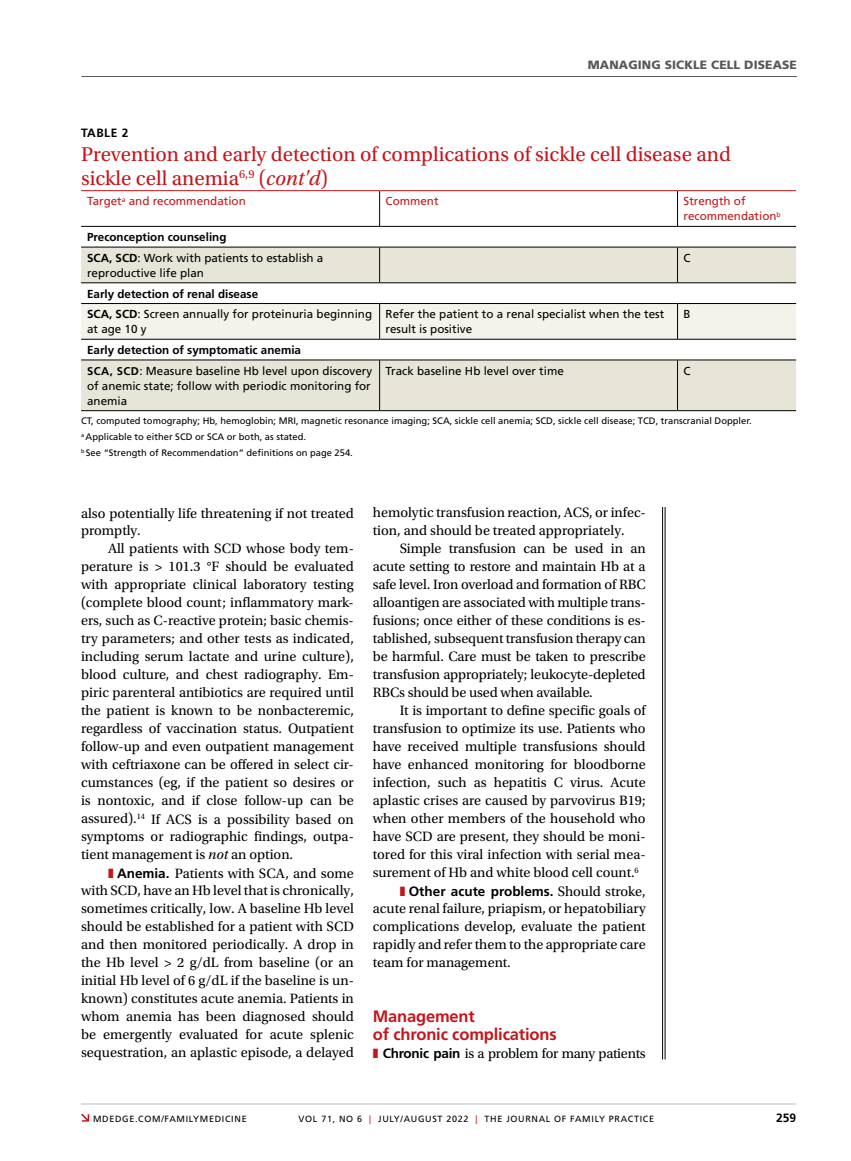
<style>
.page{position:relative;width:851px;height:1161px;background:#fff}
.page>*{position:absolute;margin:0;border:0;box-sizing:border-box;transform-origin:0 0}
.t1{font:21px/24px "Utopia Std";color:#c4161c}
.t2{font:700 16.5px/18px "Frutiger LT Std";letter-spacing:-.01em;color:#c4161c}
.t3{font:14.25px/18px "Utopia Std";color:#000;text-align:justify}
.t4{font:14.25px "Utopia Std";letter-spacing:-.02em;color:#000}
.t5{font:700 13.5px "Frutiger LT Std";color:#000}
.t6{font:900 12px "Frutiger LT Std";letter-spacing:.01em;color:#58595b}
.t7{font:700 12px "Frutiger LT Std";letter-spacing:.02em;color:#000}
.t8{font:11.7px/20.7px "Frutiger LT Std";color:#000}
.t9{font:700 11.7px/20.7px "Frutiger LT Std";color:#000}
.t10{font:11.7px/15px "Frutiger LT Std";color:#c4161c}
.t11{font:9.3px/16.4px "Frutiger LT Std";color:#000}
.t12{font:9px "Frutiger LT Std";letter-spacing:.075em;color:#000}
.s1{font-style:italic}
.s2{font-weight:400}
.s3{font-weight:700}
.s4{font-weight:700;font-size:11.25px}
.s5{font-family:"Frutiger LT Std";font-weight:700;font-size:13.5px}
.s6{font-family:"Utopia Std";font-weight:400;font-size:14.25px}
.s7{color:#c4161c}
</style>
<div class="page">
<hr style="left:81px;top:76px;width:716px;height:1px;background:#58595b">
<svg style="left:81px;top:1114px;width:8px;height:8px"></svg>
<hr style="left:81px;top:1104px;width:715px;height:1px;background:#bcbec0">
<hr style="left:664px;top:507px;width:1px;height:552px;background:#000">
<hr style="left:662px;top:507px;width:1px;height:552px;background:#000">
<svg style="left:81px;top:248px;width:715px;height:162px;fill:#e7e5d8"></svg>
<div style="left:81px;top:304px;width:715px;height:35px;background:#f3f2eb"></div>
<hr style="left:379px;top:191px;width:1px;height:35px;background:#000">
<hr style="left:677px;top:191px;width:1px;height:35px;background:#000">
<hr style="left:81px;top:226px;width:298px;height:1px;background:#000">
<hr style="left:379px;top:226px;width:298px;height:1px;background:#000">
<hr style="left:677px;top:226px;width:119px;height:1px;background:#000">
<hr style="left:81px;top:247px;width:298px;height:1px;background:#000">
<hr style="left:379px;top:247px;width:298px;height:1px;background:#000">
<hr style="left:379px;top:247px;width:1px;height:35px;background:#000">
<hr style="left:677px;top:247px;width:119px;height:1px;background:#000">
<hr style="left:677px;top:247px;width:1px;height:35px;background:#000">
<hr style="left:81px;top:282px;width:298px;height:1px;background:#000">
<hr style="left:379px;top:282px;width:298px;height:1px;background:#000">
<hr style="left:677px;top:282px;width:119px;height:1px;background:#000">
<hr style="left:81px;top:303px;width:298px;height:1px;background:#000">
<hr style="left:379px;top:303px;width:298px;height:1px;background:#000">
<hr style="left:379px;top:304px;width:1px;height:35px;background:#000">
<hr style="left:677px;top:303px;width:119px;height:1px;background:#000">
<hr style="left:677px;top:304px;width:1px;height:35px;background:#000">
<hr style="left:81px;top:339px;width:298px;height:1px;background:#000">
<hr style="left:379px;top:339px;width:298px;height:1px;background:#000">
<hr style="left:677px;top:339px;width:119px;height:1px;background:#000">
<hr style="left:81px;top:360px;width:298px;height:1px;background:#000">
<hr style="left:379px;top:360px;width:298px;height:1px;background:#000">
<hr style="left:379px;top:360px;width:1px;height:50px;background:#000">
<hr style="left:677px;top:360px;width:119px;height:1px;background:#000">
<hr style="left:677px;top:360px;width:1px;height:50px;background:#000">
<hr style="left:81px;top:410px;width:298px;height:1px;background:#000">
<hr style="left:379px;top:410px;width:298px;height:1px;background:#000">
<hr style="left:677px;top:410px;width:119px;height:1px;background:#000">
<hr style="left:81px;top:190px;width:298px;height:1px;background:#c4161c">
<hr style="left:379px;top:190px;width:298px;height:1px;background:#c4161c">
<hr style="left:677px;top:190px;width:119px;height:1px;background:#c4161c">
<p class="t6" style="left:588px;top:58px;width:210px">MANAGING SICKLE CELL DISEASE</p>
<p class="t7" style="left:81px;top:125px;width:49px">TABLE 2</p>
<h1 class="t1" style="left:81px;top:142px;width:651px">Prevention and early detection of complications of sickle cell disease and sickle cell anemia<sup>6,9</sup> (<span class="s1">cont'd</span>)</h1>
<p class="t10" style="left:87px;top:194px;width:160px">Target<sup>a</sup> and recommendation</p>
<p class="t10" style="left:385px;top:194px;width:54px">Comment</p>
<p class="t10" style="left:683px;top:194px;width:99px">Strength of recommendation<sup>b</sup></p>
<p class="t9" style="left:87px;top:227px;width:238px">Preconception counseling<br>SCA, SCD<span class="s2">: Work with patients to establish a</span></p>
<p class="t8" style="left:87px;top:262px;width:118px">reproductive life plan</p>
<p class="t8" style="left:683px;top:247px;width:9px">C</p>
<p class="t8" style="left:87px;top:283px;width:286px"><span class="s3">Early detection of renal disease<br>SCA, SCD</span>: Screen annually for proteinuria beginning</p>
<p class="t8" style="left:87px;top:319px;width:61px">at age 10 y</p>
<p class="t8" style="left:87px;top:340px;width:286px"><span class="s3">Early detection of symptomatic anemia<br></span><span class="s4">SCA, SCD</span>: Measure baseline Hb level upon discovery</p>
<p class="t8" style="left:87px;top:378px;width:285px;line-height:15px">of anemic state; follow with periodic monitoring for anemia</p>
<p class="t8" style="left:385px;top:307px;width:280px;line-height:15px">Refer the patient to a renal specialist when the test result is positive</p>
<p class="t8" style="left:683px;top:304px;width:9px">B</p>
<p class="t8" style="left:385px;top:360px;width:180px">Track baseline Hb level over time</p>
<p class="t8" style="left:683px;top:360px;width:9px">C</p>
<p class="t11" style="left:81px;top:412px;width:672px">CT, computed tomography; Hb, hemoglobin; MRI, magnetic resonance imaging; SCA, sickle cell anemia; SCD, sickle cell disease; TCD, transcranial Doppler. <sup>a</sup> Applicable to either SCD or SCA or both, as stated.<br><sup>b</sup> See “Strength of Recommendation” definitions on page 254.</p>
<p class="t3" style="left:81px;top:504px;width:274px">also potentially life threatening if not treated promptly.</p>
<p class="t3" style="left:81px;top:540px;width:274px;text-indent:27px">All patients with SCD whose body tem&shy;perature is &gt; 101.3 °F should be evaluated with appropriate clinical laboratory testing (complete blood count; inflammatory mark&shy;ers, such as C-reactive protein; basic chemis&shy;try parameters; and other tests as indicated, including serum lactate and urine culture), blood culture, and chest radiography. Em&shy;piric parenteral antibiotics are required until the patient is known to be nonbacteremic, regardless of vaccination status. Outpatient follow-up and even outpatient management with ceftriaxone can be offered in select cir&shy;cumstances (eg, if the patient so desires or is nontoxic, and if close follow-up can be assured).<sup>14</sup> If ACS is a possibility based on symptoms or radiographic findings, outpa&shy;tient management is <span class="s1">not</span> an option.</p>
<p class="t3" style="left:81px;top:864px;width:274px;text-indent:36px"><span class="s5">Anemia.</span> Patients with SCA, and some with SCD, have an Hb level that is chronically, sometimes critically, low. A baseline Hb level should be established for a patient with SCD and then monitored periodically. A drop in the Hb level &gt; 2 g/dL from baseline (or an initial Hb level of 6 g/dL if the baseline is un&shy;known) constitutes acute anemia. Patients in whom anemia has been diagnosed should be emergently evaluated for acute splenic sequestration, an aplastic episode, a delayed</p>
<p class="t3" style="left:373px;top:504px;width:274px">hemolytic transfusion reaction, ACS, or infec&shy;tion, and should be treated appropriately.</p>
<p class="t3" style="left:373px;top:540px;width:274px;text-indent:27px">Simple transfusion can be used in an acute setting to restore and maintain Hb at a safe level. Iron overload and formation of RBC alloantigen are associated with multiple trans&shy;fusions; once either of these conditions is es&shy;tablished, subsequent transfusion therapy can be harmful. Care must be taken to prescribe transfusion appropriately; leukocyte-depleted RBCs should be used when available.</p>
<p class="t3" style="left:373px;top:702px;width:274px;text-indent:27px">It is important to define specific goals of transfusion to optimize its use. Patients who have received multiple transfusions should have enhanced monitoring for bloodborne infection, such as hepatitis C virus. Acute aplastic crises are caused by parvovirus B19; when other members of the household who have SCD are present, they should be moni&shy;tored for this viral infection with serial mea&shy;surement of Hb and white blood cell count.<sup>6</sup></p>
<p class="t5" style="left:409px;top:883px;width:238px">Other acute problems. <span class="s6">Should stroke,</span></p>
<p class="t3" style="left:373px;top:900px;width:274px">acute renal failure, priapism, or hepatobiliary complications develop, evaluate the patient rapidly and refer them to the appropriate care team for management.</p>
<p class="t2" style="left:373px;top:1007px;width:185px">Management<br>of chronic complications</p>
<p class="t4" style="left:383px;top:1045px;width:264px"><span class="s5">Chronic pain</span> is a problem for many patients</p>
<p class="t12" style="left:93px;top:1113px;width:155px">MDEDGE.COM/FAMILYMEDICINE</p>
<p class="t12" style="left:298px;top:1113px;width:357px">VOL 71, NO 6 <span class="s7">|</span> JULY/AUGUST 2022 <span class="s7">|</span> THE JOURNAL OF FAMILY PRACTICE</p>
<p class="t7" style="left:776px;top:1111px;width:22px">259</p>
</div>
